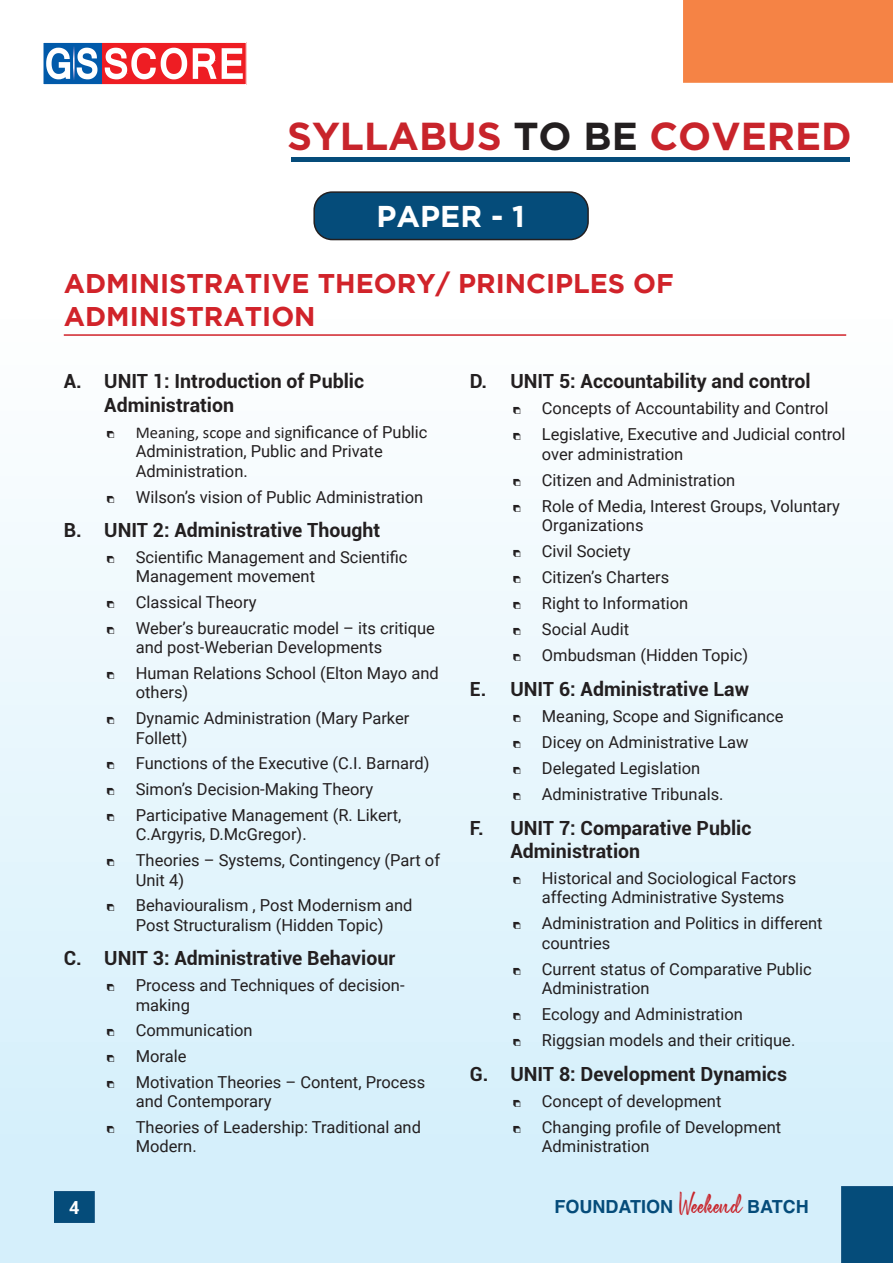
<style>
.page{position:relative;width:893px;height:1263px;background:#fff}
.page>*{position:absolute;margin:0;border:0;box-sizing:border-box;transform-origin:0 0}
.t1{font:700 39px "Gotham";color:#c8242b}
.PAPER{font:700 30px "Gotham";color:#fff}
.t2{font:700 27px/32.4px "Gotham";color:#d1232a}
.t3{font:700 19.5px/23.9px "Roboto";color:#231f20}
.t4{font:700 18px "Helvetica";color:#054c7a}
.t5{font:700 18px "Roboto";color:#fff}
.t6{font:16.5px/19.4px "Roboto";color:#231f20}
.s1{color:#231f20}
.s2{font-family:"Calibri"}
.s3{font-family:"High Hill Demo";font-weight:400;color:#c8242b}
</style>
<div class="page">
<div style="left:0;top:0;width:893px;height:1262px;background:linear-gradient(to bottom,#fff,#d3eefb)"></div>
<div style="left:43px;top:42px;width:203px;height:43px;background:#ee1d23"></div>
<div style="left:43px;top:42px;width:58px;height:43px;background:#015aaa"></div>
<svg style="left:105px;top:48px;width:138px;height:31px"></svg>
<svg style="left:46px;top:46px;width:51px;height:34px"></svg>
<div style="left:43px;top:42px;width:203px;height:43px;border:1px solid #fff"></div>
<div style="left:683px;top:0;width:210px;height:83px;background:#f58345"></div>
<img style="left:55px;top:1191px;width:39px;height:32px">
<hr style="left:291px;top:157px;width:559px;height:4px;background:#054c7a">
<div style="left:842px;top:1186px;width:51px;height:76px;background:#054c7a"></div>
<div style="left:314px;top:192px;width:274px;height:48px;background:#054c7a;border-radius:18px"></div>
<div style="left:313px;top:191px;width:276px;height:49px;border:2px solid #231f20;border-radius:18px"></div>
<hr style="left:64px;top:334px;width:782px;height:2px;background:#d1232a">
<svg style="left:107px;top:431px;width:7px;height:7px"></svg>
<svg style="left:107px;top:495px;width:7px;height:8px"></svg>
<svg style="left:107px;top:556px;width:7px;height:7px"></svg>
<svg style="left:107px;top:601px;width:7px;height:7px"></svg>
<svg style="left:107px;top:627px;width:7px;height:7px"></svg>
<svg style="left:107px;top:672px;width:7px;height:7px"></svg>
<svg style="left:107px;top:717px;width:7px;height:7px"></svg>
<svg style="left:107px;top:762px;width:7px;height:7px"></svg>
<svg style="left:107px;top:788px;width:7px;height:7px"></svg>
<svg style="left:107px;top:814px;width:7px;height:7px"></svg>
<svg style="left:107px;top:859px;width:7px;height:7px"></svg>
<svg style="left:107px;top:904px;width:7px;height:7px"></svg>
<svg style="left:107px;top:984px;width:7px;height:7px"></svg>
<svg style="left:107px;top:1029px;width:7px;height:7px"></svg>
<svg style="left:107px;top:1055px;width:7px;height:7px"></svg>
<svg style="left:107px;top:1081px;width:7px;height:7px"></svg>
<svg style="left:107px;top:1126px;width:7px;height:7px"></svg>
<svg style="left:513px;top:407px;width:7px;height:7px"></svg>
<svg style="left:513px;top:433px;width:7px;height:7px"></svg>
<svg style="left:513px;top:479px;width:7px;height:7px"></svg>
<svg style="left:513px;top:505px;width:7px;height:7px"></svg>
<svg style="left:513px;top:550px;width:7px;height:7px"></svg>
<svg style="left:513px;top:576px;width:7px;height:7px"></svg>
<svg style="left:513px;top:602px;width:7px;height:7px"></svg>
<svg style="left:513px;top:628px;width:7px;height:7px"></svg>
<svg style="left:513px;top:654px;width:7px;height:7px"></svg>
<svg style="left:513px;top:715px;width:7px;height:7px"></svg>
<svg style="left:513px;top:741px;width:7px;height:7px"></svg>
<svg style="left:513px;top:767px;width:7px;height:7px"></svg>
<svg style="left:513px;top:793px;width:7px;height:7px"></svg>
<svg style="left:513px;top:876px;width:7px;height:7px"></svg>
<svg style="left:513px;top:922px;width:7px;height:7px"></svg>
<svg style="left:513px;top:967px;width:7px;height:8px"></svg>
<svg style="left:513px;top:1013px;width:7px;height:7px"></svg>
<svg style="left:513px;top:1039px;width:7px;height:7px"></svg>
<svg style="left:513px;top:1100px;width:7px;height:7px"></svg>
<svg style="left:513px;top:1126px;width:7px;height:7px"></svg>
<h1 class="t1" style="left:287px;top:114px;width:566px">SYLLABUS <span class="s1">TO BE</span> COVERED</h1>
<p class="PAPER" style="left:376px;top:199px;width:150px">PAPER - 1</p>
<p class="t2" style="left:64px;top:267px;width:612px">ADMINISTRATIVE THEORY/ PRINCIPLES OF<br>ADMINISTRATION</p>
<p class="t3" style="left:104px;top:369px;width:261px;text-indent:-40px">A. UNIT 1: Introduction of Public<br>Administration</p>
<p class="t6" style="left:136px;top:422px;width:293px"><span class="s2">Meaning, scope and sig</span>nificance of Public<br>Administration, Public and Private<br>Administration.</p>
<p class="t6" style="left:136px;top:486px;width:289px">Wilson’s vision of Public Administration</p>
<p class="t3" style="left:64px;top:517px;width:318px">B. UNIT 2: Administrative Thought</p>
<p class="t6" style="left:136px;top:547px;width:273px">Scientific Management and Scientific<br>Management movement</p>
<p class="t6" style="left:136px;top:592px;width:122px">Classical Theory</p>
<p class="t6" style="left:136px;top:618px;width:301px">Weber’s bureaucratic model – its critique and post-Weberian Developments</p>
<p class="t6" style="left:136px;top:663px;width:304px">Human Relations School (Elton Mayo and others)</p>
<p class="t6" style="left:136px;top:708px;width:275px">Dynamic Administration (Mary Parker<br>Follett)</p>
<p class="t6" style="left:136px;top:753px;width:295px">Functions of the Executive (C.I. Barnard)</p>
<p class="t6" style="left:136px;top:779px;width:239px">Simon’s Decision-Making Theory</p>
<p class="t6" style="left:136px;top:805px;width:267px">Participative Management (R. Likert,<br>C.Argyris, D.McGregor).</p>
<p class="t6" style="left:136px;top:850px;width:306px">Theories – Systems, Contingency (Part of<br>Unit 4)</p>
<p class="t6" style="left:136px;top:895px;width:278px">Behaviouralism , Post Modernism and<br>Post Structuralism (Hidden Topic)</p>
<p class="t3" style="left:64px;top:946px;width:333px">C. UNIT 3: Administrative Behaviour</p>
<p class="t6" style="left:136px;top:975px;width:270px">Process and Techniques of decision&shy;making</p>
<p class="t6" style="left:136px;top:1020px;width:118px">Communication</p>
<p class="t6" style="left:136px;top:1046px;width:52px">Morale</p>
<p class="t6" style="left:136px;top:1072px;width:291px">Motivation Theories – Content, Process and Contemporary</p>
<p class="t6" style="left:136px;top:1117px;width:287px">Theories of Leadership: Traditional and<br>Modern.</p>
<p class="t3" style="left:470px;top:369px;width:342px">D. UNIT 5: Accountability and control</p>
<p class="t6" style="left:542px;top:398px;width:288px">Concepts of Accountability and Control</p>
<p class="t6" style="left:542px;top:424px;width:305px">Legislative, Executive and Judicial control over administration</p>
<p class="t6" style="left:542px;top:470px;width:195px">Citizen and Administration</p>
<p class="t6" style="left:542px;top:495px;width:300px">Role of Media, Interest Groups, Voluntary<br>Organizations</p>
<p class="t6" style="left:542px;top:541px;width:90px">Civil Society</p>
<p class="t6" style="left:542px;top:567px;width:129px">Citizen’s Charters</p>
<p class="t6" style="left:542px;top:593px;width:148px">Right to Information</p>
<p class="t6" style="left:542px;top:619px;width:89px">Social Audit</p>
<p class="t6" style="left:542px;top:645px;width:208px">Ombudsman (Hidden Topic)</p>
<p class="t3" style="left:470px;top:676px;width:281px">E. UNIT 6: Administrative Law</p>
<p class="t6" style="left:542px;top:706px;width:243px">Meaning, Scope and Significance</p>
<p class="t6" style="left:542px;top:732px;width:208px">Dicey on Administrative Law</p>
<p class="t6" style="left:542px;top:758px;width:160px">Delegated Legislation</p>
<p class="t6" style="left:542px;top:784px;width:183px">Administrative Tribunals.</p>
<p class="t3" style="left:510px;top:815px;width:243px;line-height:23.1px;text-indent:-40px">F. UNIT 7: Comparative Public<br>Administration</p>
<p class="t6" style="left:542px;top:867px;width:256px">Historical and Sociological Factors affecting Administrative Systems</p>
<p class="t6" style="left:542px;top:913px;width:282px">Administration and Politics in different countries</p>
<p class="t6" style="left:542px;top:958px;width:271px">Current status of Comparative Public<br>Administration</p>
<p class="t6" style="left:542px;top:1004px;width:202px">Ecology and Administration</p>
<p class="t6" style="left:542px;top:1030px;width:255px">Riggsian models and their critique.</p>
<p class="t3" style="left:470px;top:1061px;width:319px">G. UNIT 8: Development Dynamics</p>
<p class="t6" style="left:542px;top:1091px;width:181px">Concept of development</p>
<p class="t6" style="left:542px;top:1116px;width:241px">Changing profile of Development<br>Administration</p>
<p class="t5" style="left:69px;top:1195px;width:12px">4</p>
<p class="t4" style="left:555px;top:1196px;width:256px">FOUNDATION <span class="s3">Weekend</span> ATCH</p>
<p class="t4" style="left:747px;top:1196px;width:14px">B</p>
</div>
